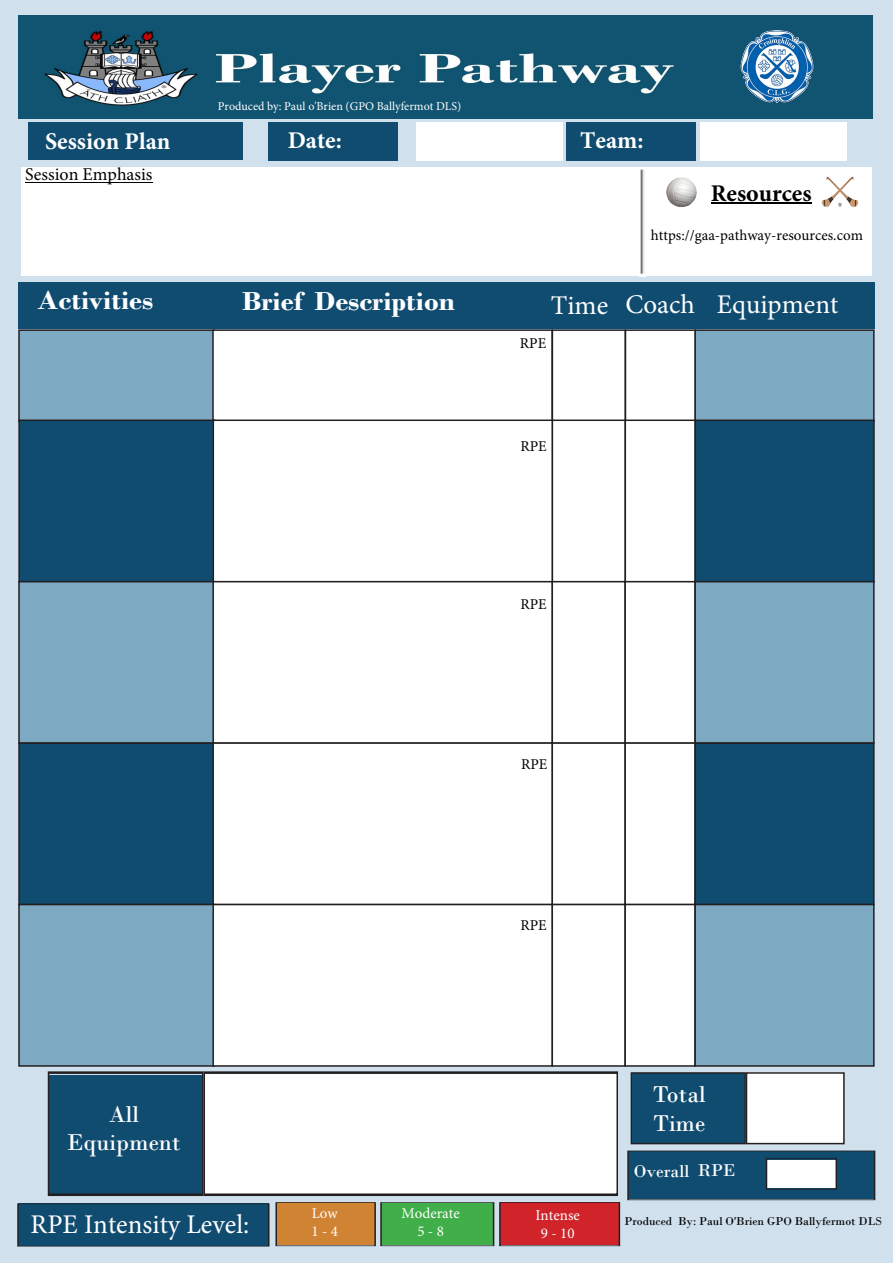
<style>
.page{position:relative;width:893px;height:1263px;background:#d0e0ed}
.page>*{position:absolute;margin:0;border:0;box-sizing:border-box;transform-origin:0 0}
.t1{font:700 27.3px "Bodoni";color:#fff;scale:1.1 1}
.t2{font:27px "Minion Pro";color:#fff}
.t3{font:24px/28.8px "Bodoni";color:#fff;text-align:center}
.t4{font:700 24px "Minion Pro";color:#fff}
.t5{font:700 24px "Minion Pro";color:#000}
.t6{font:18px "Minion Pro";color:#000}
.t7{font:18px "Bodoni";color:#fff}
.t8{font:15px "Minion Pro";color:#000}
.t9{font:15px/18px "Minion Pro";color:#fff;text-align:center}
.t10{font:12px "Minion Pro";color:#fff}
.t11{font:12px "Bodoni";color:#000}
</style>
<div class="page">
<div style="left:19px;top:330px;width:195px;height:91px;background:#7da9c2"></div>
<div style="left:18px;top:329px;width:197px;height:93px;border:2px solid #231f20"></div>
<div style="left:213px;top:330px;width:339px;height:91px;background:#fff"></div>
<div style="left:212px;top:329px;width:341px;height:93px;border:2px solid #231f20"></div>
<div style="left:552px;top:330px;width:73px;height:91px;background:#fff"></div>
<div style="left:552px;top:329px;width:74px;height:93px;border:2px solid #231f20"></div>
<div style="left:625px;top:330px;width:70px;height:91px;background:#fff"></div>
<div style="left:625px;top:329px;width:71px;height:93px;border:2px solid #231f20"></div>
<div style="left:695px;top:330px;width:179px;height:91px;background:#7da9c2"></div>
<div style="left:694px;top:329px;width:181px;height:93px;border:2px solid #231f20"></div>
<div style="left:19px;top:420px;width:195px;height:162px;background:#104c70"></div>
<div style="left:18px;top:419px;width:197px;height:163px;border:2px solid #231f20"></div>
<div style="left:213px;top:420px;width:339px;height:162px;background:#fff"></div>
<div style="left:213px;top:419px;width:340px;height:163px;border:2px solid #231f20"></div>
<div style="left:552px;top:420px;width:73px;height:162px;background:#fff"></div>
<div style="left:552px;top:419px;width:74px;height:163px;border:2px solid #231f20"></div>
<div style="left:625px;top:420px;width:70px;height:162px;background:#fff"></div>
<div style="left:625px;top:419px;width:71px;height:163px;border:2px solid #231f20"></div>
<div style="left:19px;top:282px;width:856px;height:47px;background:#104c70"></div>
<div style="left:695px;top:420px;width:179px;height:162px;background:#104c70"></div>
<div style="left:694px;top:419px;width:181px;height:163px;border:2px solid #231f20"></div>
<div style="left:19px;top:582px;width:195px;height:161px;background:#7da9c2"></div>
<div style="left:18px;top:581px;width:197px;height:163px;border:2px solid #231f20"></div>
<div style="left:213px;top:582px;width:339px;height:161px;background:#fff"></div>
<div style="left:212px;top:581px;width:341px;height:163px;border:2px solid #231f20"></div>
<div style="left:552px;top:582px;width:73px;height:161px;background:#fff"></div>
<div style="left:551px;top:581px;width:75px;height:163px;border:2px solid #231f20"></div>
<div style="left:625px;top:582px;width:70px;height:161px;background:#fff"></div>
<div style="left:624px;top:581px;width:72px;height:163px;border:2px solid #231f20"></div>
<div style="left:695px;top:582px;width:179px;height:161px;background:#7da9c2"></div>
<div style="left:694px;top:581px;width:181px;height:163px;border:2px solid #231f20"></div>
<div style="left:19px;top:743px;width:195px;height:161px;background:#104c70"></div>
<div style="left:18px;top:742px;width:197px;height:163px;border:2px solid #231f20"></div>
<div style="left:213px;top:743px;width:339px;height:161px;background:#fff"></div>
<div style="left:212px;top:742px;width:341px;height:163px;border:2px solid #231f20"></div>
<div style="left:552px;top:743px;width:73px;height:161px;background:#fff"></div>
<div style="left:551px;top:742px;width:75px;height:163px;border:2px solid #231f20"></div>
<div style="left:625px;top:743px;width:70px;height:161px;background:#fff"></div>
<div style="left:624px;top:742px;width:72px;height:163px;border:2px solid #231f20"></div>
<div style="left:695px;top:743px;width:179px;height:161px;background:#104c70"></div>
<div style="left:694px;top:742px;width:181px;height:163px;border:2px solid #231f20"></div>
<div style="left:19px;top:904px;width:195px;height:162px;background:#7da9c2"></div>
<div style="left:18px;top:904px;width:197px;height:163px;border:2px solid #231f20"></div>
<div style="left:213px;top:904px;width:339px;height:162px;background:#fff"></div>
<div style="left:212px;top:904px;width:341px;height:163px;border:2px solid #231f20"></div>
<div style="left:552px;top:904px;width:73px;height:162px;background:#fff"></div>
<div style="left:551px;top:904px;width:75px;height:163px;border:2px solid #231f20"></div>
<div style="left:625px;top:904px;width:70px;height:162px;background:#fff"></div>
<div style="left:624px;top:904px;width:72px;height:163px;border:2px solid #231f20"></div>
<div style="left:695px;top:904px;width:179px;height:162px;background:#7da9c2"></div>
<div style="left:694px;top:904px;width:181px;height:163px;border:2px solid #231f20"></div>
<div style="left:49px;top:1075px;width:154px;height:120px;background:#104c70"></div>
<div style="left:48px;top:1072px;width:156px;height:124px;border:2px solid #231f20"></div>
<div style="left:204px;top:1072px;width:413px;height:121px;background:#fff"></div>
<div style="left:203px;top:1072px;width:415px;height:124px;border:2px solid #231f20"></div>
<div style="left:633px;top:1073px;width:112px;height:70px;background:#104c70"></div>
<div style="left:631px;top:1072px;width:115px;height:72px;border:1px solid #231f20"></div>
<div style="left:746px;top:1071px;width:98px;height:72px;background:#fff"></div>
<div style="left:746px;top:1072px;width:99px;height:72px;border:1px solid #231f20"></div>
<div style="left:18px;top:1203px;width:251px;height:42px;background:#104c70"></div>
<div style="left:17px;top:1203px;width:252px;height:44px;border:1px solid #231f20"></div>
<div style="left:276px;top:1203px;width:99px;height:42px;background:#d18334"></div>
<div style="left:276px;top:1202px;width:100px;height:44px;border:1px solid #231f20"></div>
<div style="left:381px;top:1203px;width:113px;height:42px;background:#40ae49"></div>
<div style="left:380px;top:1202px;width:114px;height:44px;border:1px solid #231f20"></div>
<div style="left:500px;top:1203px;width:119px;height:42px;background:#d1232a"></div>
<div style="left:499px;top:1202px;width:121px;height:44px;border:1px solid #231f20"></div>
<div style="left:628px;top:1152px;width:247px;height:47px;background:#104c70"></div>
<div style="left:627px;top:1150px;width:248px;height:50px;border:1px solid #231f20"></div>
<div style="left:766px;top:1160px;width:70px;height:28px;background:#fff"></div>
<div style="left:766px;top:1158px;width:71px;height:32px;border:1px solid #231f20"></div>
<div style="left:29px;top:122px;width:214px;height:38px;background:#104c70"></div>
<img style="left:19px;top:16px;width:853px;height:102px">
<div style="left:700px;top:122px;width:147px;height:39px;background:#fff"></div>
<div style="left:416px;top:122px;width:147px;height:38px;background:#fff"></div>
<div style="left:567px;top:122px;width:129px;height:38px;background:#104c70"></div>
<div style="left:269px;top:122px;width:129px;height:39px;background:#104c70"></div>
<div style="left:21px;top:167px;width:850px;height:108px;background:#fff"></div>
<hr style="left:25px;top:182px;width:128px;height:1px;background:#000">
<hr style="left:711px;top:202px;width:100px;height:2px;background:#000">
<img style="left:822px;top:177px;width:36px;height:29px">
<img style="left:666px;top:177px;width:31px;height:30px">
<img style="left:639px;top:169px;width:6px;height:107px">
<img style="left:733px;top:23px;width:88px;height:87px">
<p class="t10" style="left:218px;top:98px;width:245px">Produced by: Paul o'Brien (GPO Ballyfermot DLS)</p>
<h3 class="t4" style="left:45px;top:124px;width:127px">Session Plan</h3>
<h3 class="t4" style="left:288px;top:123px;width:56px">Date:</h3>
<h3 class="t4" style="left:580px;top:124px;width:65px">Team:</h3>
<p class="t6" style="left:25px;top:162px;width:129px">Session Emphasis</p>
<h3 class="t5" style="left:711px;top:176px;width:102px">Resources</h3>
<p class="t8" style="left:651px;top:225px;width:214px">https://gaa-pathway-resources.com</p>
<h1 class="t1" style="left:38px;top:284px;width:107px">Activities</h1>
<h1 class="t1" style="left:242px;top:285px;width:195px">Brief Description</h1>
<h3 class="t3" style="left:67px;top:1099px;width:116px">All<br>Equipment</h3>
<h2 class="t2" style="left:551px;top:286px;width:289px">Time Coach Equipment</h2>
<p class="t8" style="left:520px;top:333px;width:28px">RPE</p>
<p class="t8" style="left:520px;top:436px;width:28px">RPE</p>
<p class="t8" style="left:520px;top:594px;width:28px">RPE</p>
<p class="t8" style="left:521px;top:754px;width:28px">RPE</p>
<p class="t8" style="left:520px;top:915px;width:28px">RPE</p>
<h3 class="t3" style="left:653px;top:1080px;width:54px;text-align:left">Total<br>Time</h3>
<p class="t7" style="left:634px;top:1160px;width:103px">Overall RPE</p>
<h2 class="t2" style="left:31px;top:1206px;width:220px">RPE Intensity Level:</h2>
<p class="t9" style="left:401px;top:1205px;width:60px">Moderate<br>5 - 8</p>
<p class="t9" style="left:312px;top:1205px;width:28px;text-align:left">Low<br>1 - 4</p>
<p class="t9" style="left:535px;top:1206px;width:46px">Intense<br>9 - 10</p>
<p class="t11" style="left:624px;top:1213px;width:259px">Produced By: Paul O'Brien GPO Ballyfermot DLS</p>
</div>
